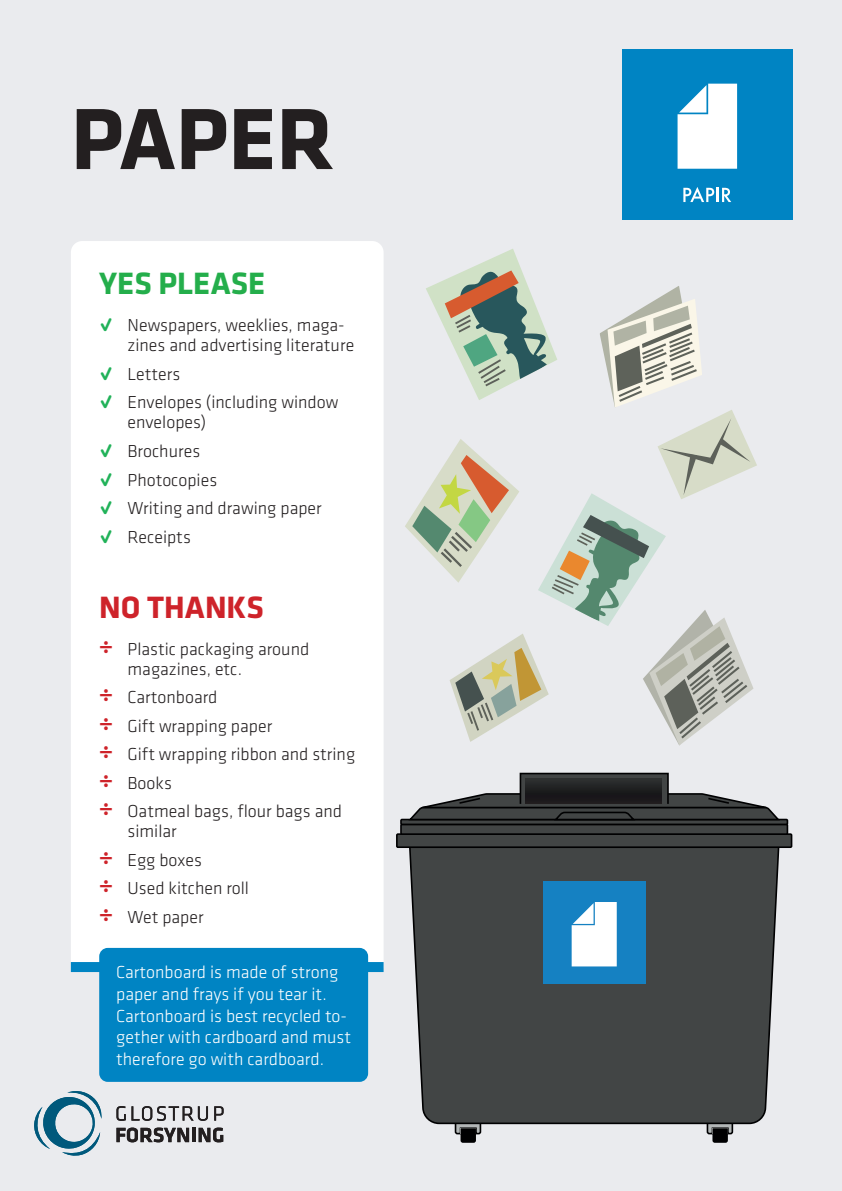
<style>
.page{position:relative;width:842px;height:1191px;background:#eaebee}
.page>*{position:absolute;margin:0;border:0;box-sizing:border-box;transform-origin:0 0}
.t1{font:700 90px "Klavika";color:#231f20}
.t2{font:700 32px "Klavika";color:#24ae4b}
.t3{font:700 32px "Klavika";color:#ce232a}
.t4{font:300 18px/28.5px "Klavika";color:#231f20}
.t5{font:300 18px/21.6px "Klavika";color:#fff}
.s1{font-family:"Netto OT";font-weight:900;color:#21b259}
.s2{font-family:"Lato";font-weight:700;font-size:24px;color:#ce232a}
</style>
<div class="page">
<div style="left:71px;top:241px;width:313px;height:721px;background:#fff"></div>
<svg style="left:706px;top:1125px;width:28px;height:17px"></svg>
<svg style="left:454px;top:1125px;width:28px;height:17px"></svg>
<svg style="left:409px;top:848px;width:371px;height:277px;background:#484b4c"></svg>
<div style="left:397px;top:834px;width:394px;height:13px;background:#424545"></div>
<div style="left:396px;top:833px;width:396px;height:15px;border:2px solid #000001"></div>
<div style="left:401px;top:824px;width:386px;height:10px;background:#424545"></div>
<div style="left:400px;top:823px;width:388px;height:12px;border:2px solid #000001"></div>
<div style="left:401px;top:819px;width:386px;height:5px;background:#424545"></div>
<div style="left:400px;top:818px;width:388px;height:7px;border:2px solid #000001"></div>
<svg style="left:407px;top:792px;width:375px;height:29px"></svg>
<div style="left:520px;top:772px;width:149px;height:32px;background:#424545;border:2px solid #000001"></div>
<svg style="left:526px;top:778px;width:136px;height:25px;background:#202021"></svg>
<div style="left:543px;top:881px;width:102px;height:102px;background:#1581c2"></div>
<svg style="left:572px;top:902px;width:45px;height:64px;background:#e4f0f7"></svg>
<div style="left:71px;top:962px;width:313px;height:10px;background:#0084c3"></div>
<div style="left:99px;top:948px;width:269px;height:133px;background:#0084c3;border-radius:9px"></div>
<svg style="left:116px;top:1106px;width:92px;height:14px"></svg>
<svg style="left:214px;top:1106px;width:10px;height:14px"></svg>
<svg style="left:116px;top:1127px;width:73px;height:15px"></svg>
<hr style="left:192px;top:1127px;width:3px;height:15px;background:#231f20">
<svg style="left:199px;top:1127px;width:24px;height:15px"></svg>
<svg style="left:34px;top:1091px;width:68px;height:65px"></svg>
<div style="left:622px;top:50px;width:170px;height:170px;background:#0084c3"></div>
<svg style="left:683px;top:187px;width:48px;height:15px"></svg>
<svg style="left:677px;top:84px;width:60px;height:85px;background:#e0f0f7"></svg>
<svg style="left:405px;top:249px;width:352px;height:496px"></svg>
<h1 class="t1" style="left:71px;top:90px;width:265px">PAPER</h1>
<h2 class="t2" style="left:99px;top:266px;width:168px">YES PLEASE</h2>
<p class="t4" style="left:128px;top:316px;width:228px;line-height:20px;text-indent:-28px"><span class="s1">✓</span> Newspapers, weeklies, maga&shy;zines and advertising literature</p>
<p class="t4" style="left:99px;top:360px;width:83px"><span class="s1">✓</span> Letters</p>
<p class="t4" style="left:128px;top:393px;width:212px;line-height:20px;text-indent:-28px"><span class="s1">✓</span> Envelopes (including window envelopes)</p>
<p class="t4" style="left:99px;top:437px;width:102px"><span class="s1">✓</span> Brochures</p>
<p class="t4" style="left:99px;top:465px;width:119px"><span class="s1">✓</span> Photocopies</p>
<p class="t4" style="left:99px;top:494px;width:224px"><span class="s1">✓</span> Writing and drawing paper</p>
<p class="t4" style="left:99px;top:522px;width:93px"><span class="s1">✓</span> Receipts</p>
<h2 class="t3" style="left:99px;top:590px;width:166px">NO THANKS</h2>
<p class="t4" style="left:128px;top:639px;width:183px;line-height:20px;text-indent:-28px"><span class="s2">÷</span> Plastic packaging around magazines, etc.</p>
<p class="t4" style="left:99px;top:683px;width:257px"><span class="s2">÷</span> Cartonboard<br><span class="s2">÷</span> Gift wrapping paper<br><span class="s2">÷</span> Gift wrapping ribbon and string <span class="s2">÷</span> Books<br><span class="s2">÷</span> Oatmeal bags, flour bags and</p>
<p class="t4" style="left:99px;top:817px;width:151px;text-indent:28px">similar<br><span class="s2">÷</span> Egg boxes<br><span class="s2">÷</span> Used kitchen roll <span class="s2">÷</span> Wet paper</p>
<p class="t5" style="left:116px;top:962px;width:236px">Cartonboard is made of strong paper and frays if you tear it.<br>Cartonboard is best recycled to&shy;gether with cardboard and must therefore go with cardboard.</p>
</div>
